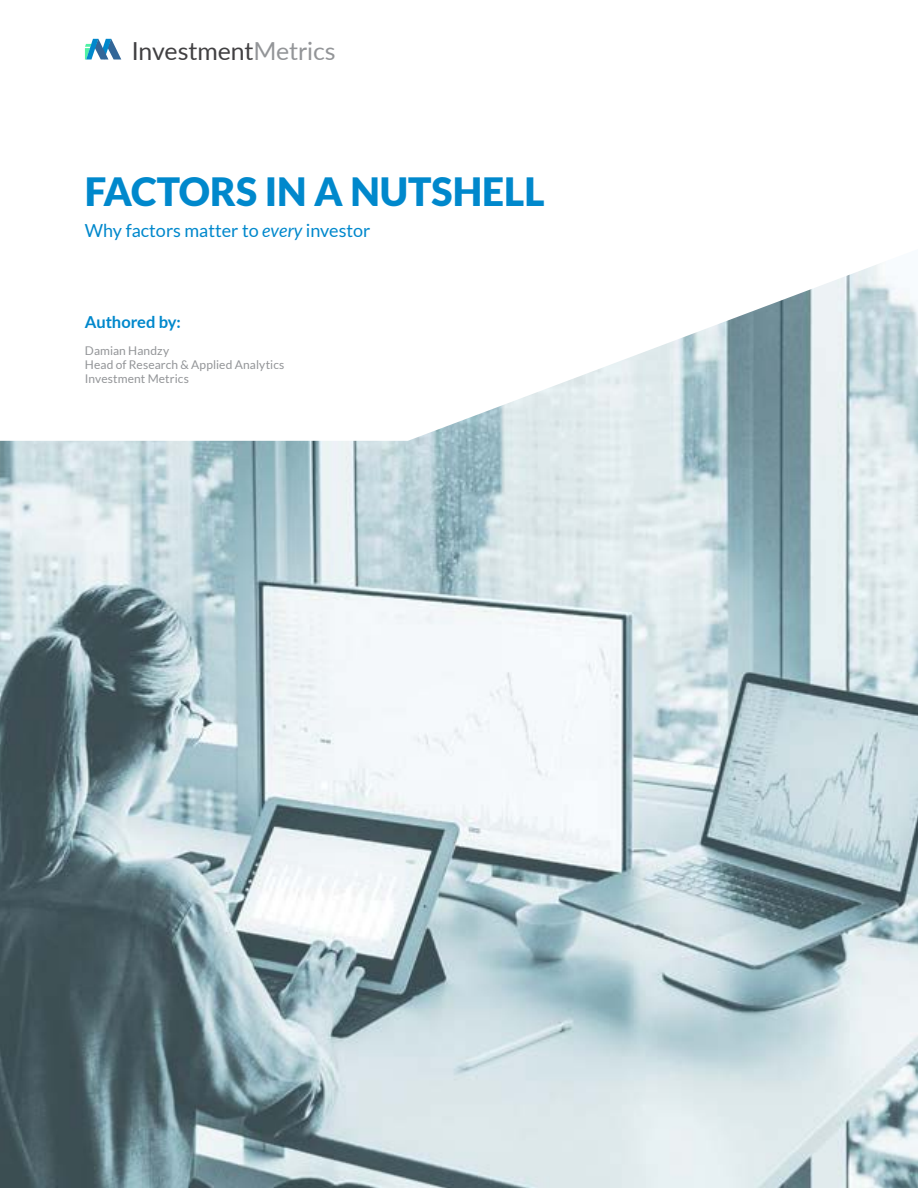
<style>
.page{position:relative;width:918px;height:1188px;background:#fff}
.page>*{position:absolute;margin:0;border:0;box-sizing:border-box;transform-origin:0 0}
.t1{font:900 39px "Lato";color:#08c}
.t2{font:24.9px "Lato";color:#414042}
.t3{font:18px "Lato";color:#08c}
.Subtitle__align_left{font:700 16.5px "Lato";letter-spacing:-.01em;color:#08c}
.Caption___Footer__al{font:12px "Lato";letter-spacing:.005em;color:#939598}
.s1{color:#939598}
.s2{font-style:italic}
</style>
<div class="page">
<img style="left:0;top:441px;width:918px;height:747px">
<svg style="left:0;top:38px;width:918px;height:403px"></svg>
<svg style="left:85px;top:39px;width:36px;height:21px"></svg>
<p class="t2" style="left:132px;top:33px;width:206px">Investment<span class="s1">Metrics</span></p>
<p class="t1" style="left:85px;top:169px;width:461px">FACTORS IN A NUTSHELL</p>
<p class="t3" style="left:85px;top:220px;width:287px">Why factors matter to <span class="s2">every</span> investor</p>
<p class="Subtitle__align_left" style="left:85px;top:312px;width:98px">Authored by:</p>
<p class="Caption___Footer__al" style="left:85px;top:343px;width:86px">Damian Handzy</p>
<p class="Caption___Footer__al" style="left:85px;top:358px;width:201px">Head of Research &amp; Applied Analytics</p>
<p class="Caption___Footer__al" style="left:85px;top:372px;width:105px">Investment Metrics</p>
</div>
